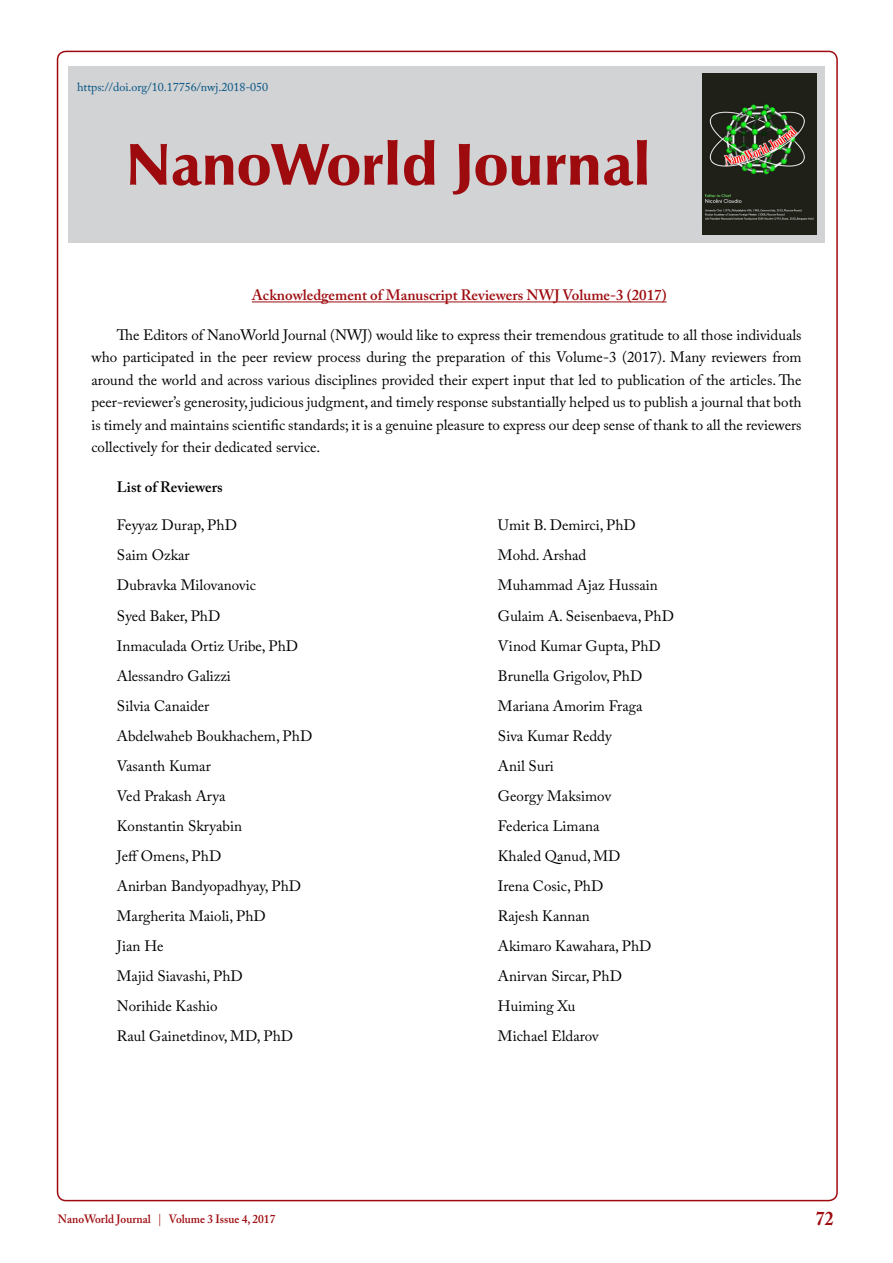
<style>
.page{position:relative;width:893px;height:1263px;background:#fff}
.page>*{position:absolute;margin:0;border:0;box-sizing:border-box;transform-origin:0 0}
.t1{font:900 60px "Zapf Humanist 601 BT";color:#9e0b0f}
.t2{font:700 19.5px "Adobe Caslon Pro";color:#9e0b0f;scale:.9 1}
.t3{font:15px/22.5px "Adobe Caslon Pro";color:#000;text-align:justify}
.t4{font:600 15px "Adobe Caslon Pro";color:#9e0b0f}
.t5{font:600 15px "Adobe Caslon Pro";color:#000}
.t6{font:12px "Adobe Caslon Pro";color:#005082}
.t7{font:600 12px "Adobe Caslon Pro";color:#9e0b0f;scale:.95 1}
.s1{color:#ac2f33}
</style>
<div class="page">
<hr style="left:252px;top:302px;width:415px;height:1px;background:#9e0b0f">
<div style="left:68px;top:66px;width:757px;height:176px;background:#d1d3d4"></div>
<img style="left:702px;top:74px;width:114px;height:161px">
<p class="t6" style="left:77px;top:80px;width:193px">https://doi.org/10.17756/nwj.2018-050</p>
<h1 class="t1" style="left:126px;top:127px;width:526px">NanoWorld Journal</h1>
<p class="t4" style="left:252px;top:286px;width:416px">Acknowledgement of Manuscript Reviewers NWJ Volume-3 (2017)</p>
<p class="t3" style="left:91px;top:323px;width:712px;text-indent:26px">The Editors of NanoWorld Journal (NWJ) would like to express their tremendous gratitude to all those individuals who participated in the peer review process during the preparation of this Volume-3 (2017). Many reviewers from around the world and across various disciplines provided their expert input that led to publication of the articles. The peer-reviewer’s generosity, judicious judgment, and timely response substantially helped us to publish a journal that both is timely and maintains scientific standards; it is a genuine pleasure to express our deep sense of thank to all the reviewers collectively for their dedicated service.</p>
<p class="t5" style="left:117px;top:478px;width:107px">List of Reviewers</p>
<p class="t3" style="left:117px;top:514px;width:121px">Feyyaz Durap, PhD</p>
<p class="t3" style="left:498px;top:514px;width:139px">Umit B. Demirci, PhD</p>
<p class="t3" style="left:117px;top:544px;width:74px">Saim Ozkar</p>
<p class="t3" style="left:498px;top:544px;width:90px">Mohd. Arshad</p>
<p class="t3" style="left:117px;top:574px;width:141px">Dubravka Milovanovic</p>
<p class="t3" style="left:498px;top:574px;width:161px">Muhammad Ajaz Hussain</p>
<p class="t3" style="left:117px;top:604px;width:105px">Syed Baker, PhD</p>
<p class="t3" style="left:498px;top:604px;width:177px">Gulaim A. Seisenbaeva, PhD</p>
<p class="t3" style="left:117px;top:634px;width:183px">Inmaculada Ortiz Uribe, PhD</p>
<p class="t3" style="left:498px;top:634px;width:164px">Vinod Kumar Gupta, PhD</p>
<p class="t3" style="left:117px;top:664px;width:116px">Alessandro Galizzi</p>
<p class="t3" style="left:498px;top:664px;width:146px">Brunella Grigolov, PhD</p>
<p class="t3" style="left:117px;top:694px;width:94px">Silvia Canaider</p>
<p class="t3" style="left:498px;top:694px;width:146px">Mariana Amorim Fraga</p>
<p class="t3" style="left:117px;top:724px;width:197px">Abdelwaheb Boukhachem, PhD</p>
<p class="t3" style="left:498px;top:724px;width:115px">Siva Kumar Reddy</p>
<p class="t3" style="left:117px;top:754px;width:95px">Vasanth Kumar</p>
<p class="t3" style="left:498px;top:754px;width:58px">Anil Suri</p>
<p class="t3" style="left:117px;top:784px;width:110px">Ved Prakash Arya</p>
<p class="t3" style="left:498px;top:784px;width:115px">Georgy Maksimov</p>
<p class="t3" style="left:117px;top:814px;width:127px">Konstantin Skryabin</p>
<p class="t3" style="left:498px;top:814px;width:103px">Federica Limana</p>
<p class="t3" style="left:117px;top:844px;width:106px">Jeff Omens, PhD</p>
<p class="t3" style="left:498px;top:844px;width:124px">Khaled Qanud, MD</p>
<p class="t3" style="left:117px;top:874px;width:186px">Anirban Bandyopadhyay, PhD</p>
<p class="t3" style="left:498px;top:874px;width:107px">Irena Cosic, PhD</p>
<p class="t3" style="left:117px;top:904px;width:150px">Margherita Maioli, PhD</p>
<p class="t3" style="left:498px;top:904px;width:93px">Rajesh Kannan</p>
<p class="t3" style="left:117px;top:934px;width:48px">Jian He</p>
<p class="t3" style="left:498px;top:934px;width:155px">Akimaro Kawahara, PhD</p>
<p class="t3" style="left:117px;top:964px;width:127px">Majid Siavashi, PhD</p>
<p class="t3" style="left:498px;top:964px;width:125px">Anirvan Sircar, PhD</p>
<p class="t3" style="left:117px;top:994px;width:102px">Norihide Kashio</p>
<p class="t3" style="left:498px;top:994px;width:79px">Huiming Xu</p>
<p class="t3" style="left:117px;top:1024px;width:178px">Raul Gainetdinov, MD, PhD</p>
<p class="t3" style="left:498px;top:1024px;width:102px">Michael Eldarov</p>
<p class="t7" style="left:58px;top:1212px;width:230px">NanoWorld Journal <span class="s1">|</span> Volume 3 Issue 4, 2017</p>
<h2 class="t2" style="left:816px;top:1207px;width:21px">72</h2>
</div>
